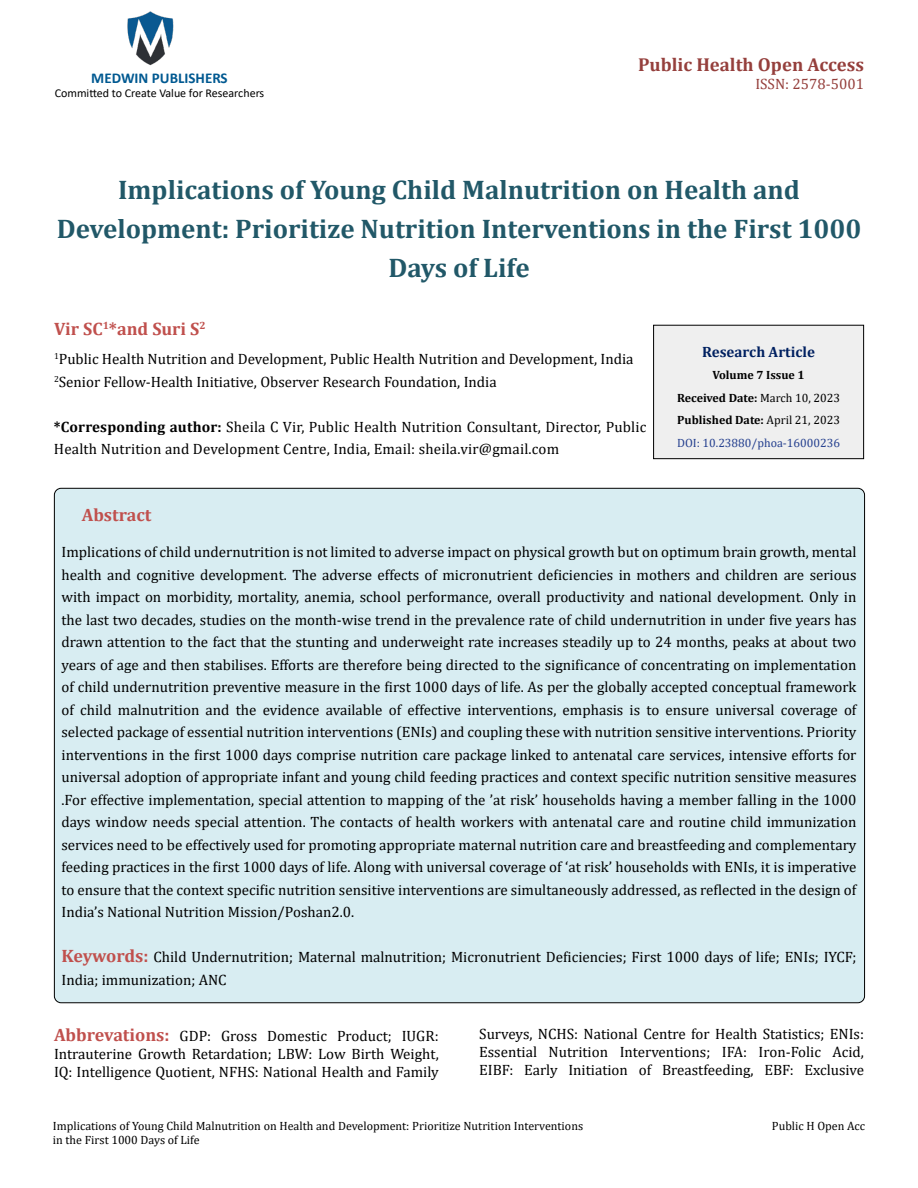
<style>
.page{position:relative;width:918px;height:1188px;background:#fff}
.page>*{position:absolute;margin:0;border:0;box-sizing:border-box;transform-origin:0 0}
.t1{font:700 27px/39px "Cambria";color:#215868;text-align:center}
.t2{font:700 18.75px "Cambria";color:#953f3c}
.t3{font:700 18px "Cambria";color:#c0504d}
.t4{font:15px/22.5px "Cambria";color:#000}
.t5{font:700 15px "Calibri";color:#005991}
.t6{font:700 15px "Cambria";color:#002060}
.t7{font:15px "Cambria";color:#953f3c}
.t8{font:12px/14.4px "Cambria";color:#000}
.t9{font:700 12px/22.5px "Cambria";color:#000;text-align:center}
.t10{font:12px "Calibri";color:#000}
.s1{font-weight:700}
.s2{font-weight:400}
.s3{font-weight:400;color:#25408f}
.s4{font-weight:700;font-size:18px;color:#c0504d}
</style>
<div class="page">
<img style="left:127px;top:11px;width:47px;height:55px">
<div style="left:654px;top:325px;width:210px;height:134px;background:#efefef"></div>
<div style="left:653px;top:325px;width:211px;height:134px;border:1px solid #000"></div>
<div style="left:54px;top:488px;width:811px;height:515px;background:#d8edf2;border-radius:7px"></div>
<p class="t5" style="left:91px;top:67px;width:138px">MEDWIN PUBLISHERS</p>
<p class="t10" style="left:55px;top:85px;width:211px">Committed to Create Value for Researchers</p>
<p class="t2" style="left:638px;top:51px;width:227px">Public Health Open Access</p>
<p class="t7" style="left:755px;top:75px;width:110px">ISSN: 2578-5001</p>
<h1 class="t1" style="left:57px;top:169px;width:806px">Implications of Young Child Malnutrition on Health and<br>Development: Prioritize Nutrition Interventions in the First 1000<br>Days of Life</h1>
<p class="t3" style="left:54px;top:316px;width:153px">Vir SC<sup>1</sup>*and Suri S<sup>2</sup></p>
<p class="t4" style="left:54px;top:348px;width:581px"><sup>1</sup>Public Health Nutrition and Development, Public Health Nutrition and Development, India<br><sup>2</sup>Senior Fellow-Health Initiative, Observer Research Foundation, India</p>
<p class="t4" style="left:54px;top:415px;width:594px"><span class="s1">*Corresponding author:</span> Sheila C Vir, Public Health Nutrition Consultant, Director, Public<br>Health Nutrition and Development Centre, India, Email: sheila.vir@gmail.com</p>
<p class="t6" style="left:702px;top:341px;width:114px">Research Article</p>
<p class="t9" style="left:677px;top:364px;width:165px">Volume 7 Issue 1<br>Received Date: <span class="s2">March 10, 2023<br></span>Published Date: <span class="s2">April 21, 2023<br></span><span class="s3">DOI: 10.23880/phoa-16000236</span></p>
<p class="t3" style="left:82px;top:502px;width:71px">Abstract</p>
<p class="t4" style="left:62px;top:541px;width:797px;text-align:justify">Implications of child undernutrition is not limited to adverse impact on physical growth but on optimum brain growth, mental health and cognitive development. The adverse effects of micronutrient deficiencies in mothers and children are serious with impact on morbidity, mortality, anemia, school performance, overall productivity and national development. Only in the last two decades, studies on the month-wise trend in the prevalence rate of child undernutrition in under five years has drawn attention to the fact that the stunting and underweight rate increases steadily up to 24 months, peaks at about two years of age and then stabilises. Efforts are therefore being directed to the significance of concentrating on implementation of child undernutrition preventive measure in the first 1000 days of life. As per the globally accepted conceptual framework of child malnutrition and the evidence available of effective interventions, emphasis is to ensure universal coverage of selected package of essential nutrition interventions (ENIs) and coupling these with nutrition sensitive interventions. Priority interventions in the first 1000 days comprise nutrition care package linked to antenatal care services, intensive efforts for universal adoption of appropriate infant and young child feeding practices and context specific nutrition sensitive measures .For effective implementation, special attention to mapping of the ’at risk’ households having a member falling in the 1000 days window needs special attention. The contacts of health workers with antenatal care and routine child immunization services need to be effectively used for promoting appropriate maternal nutrition care and breastfeeding and complementary feeding practices in the first 1000 days of life. Along with universal coverage of ‘at risk’ households with ENIs, it is imperative to ensure that the context specific nutrition sensitive interventions are simultaneously addressed, as reflected in the design of India’s National Nutrition Mission/Poshan2.0.</p>
<p class="t4" style="left:61px;top:946px;width:797px"><span class="s4">Keywords:</span> Child Undernutrition; Maternal malnutrition; Micronutrient Deficiencies; First 1000 days of life; ENIs; IYCF;<br>India; immunization; ANC</p>
<p class="t4" style="left:54px;top:1027px;width:386px;line-height:18px;text-align:justify"><span class="s4">Abbrevations:</span> GDP: Gross Domestic Product; IUGR:<br>Intrauterine Growth Retardation; LBW: Low Birth Weight, IQ: Intelligence Quotient, NFHS: National Health and Family</p>
<p class="t4" style="left:479px;top:1025px;width:386px;line-height:18px;text-align:justify">Surveys, NCHS: National Centre for Health Statistics; ENIs:<br>Essential Nutrition Interventions; IFA: Iron-Folic Acid, EIBF: Early Initiation of Breastfeeding, EBF: Exclusive</p>
<p class="t8" style="left:53px;top:1119px;width:532px">Implications of Young Child Malnutrition on Health and Development: Prioritize Nutrition Interventions in the First 1000 Days of Life</p>
<p class="t8" style="left:772px;top:1119px;width:95px">Public H Open Acc</p>
</div>
